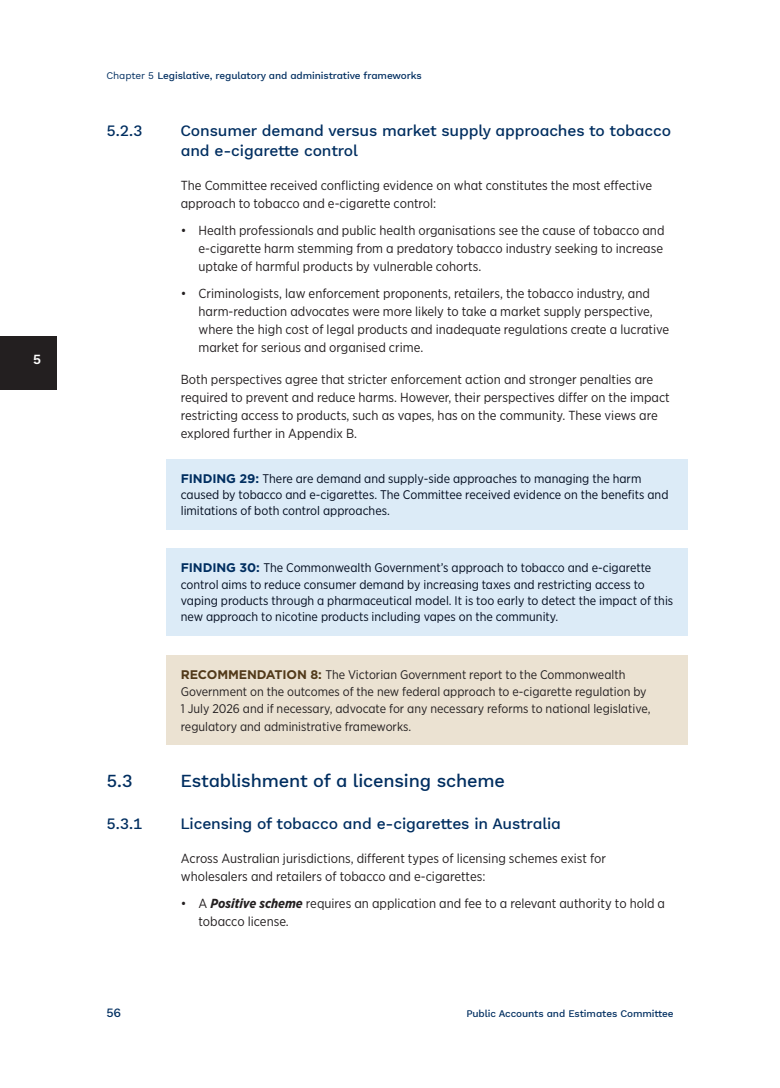
<style>
.page{position:relative;width:780px;height:1088px;background:#fff}
.page>*{position:absolute;margin:0;border:0;box-sizing:border-box;transform-origin:0 0}
.t1{font:500 18.12px "Work Sans";letter-spacing:-.01em;color:#002e60}
.t2{font:500 15.62px/19.5px "Work Sans";letter-spacing:-.01em;color:#002e60}
.t3{font:600 13.75px "Work Sans";color:#fff}
.t4{font:13.12px/18px "Gotham Narrow";color:#231f20}
.t5{font:12.5px/16.2px "Gotham Narrow";color:#000a1d}
.t6{font:12.5px/17.1px "Gotham Narrow";color:#231f20}
.t7{font:700 12.5px "Gotham";color:#523a1a}
.t8{font:500 12.5px "Work Sans";color:#002e60}
.t9{font:500 10px "Work Sans";letter-spacing:-.01em;color:#002e60}
.s1{font-weight:400}
.s2{font-family:"Gotham";font-weight:700;color:#002e60}
.s3{font-family:"Gotham";font-weight:700;color:#523a1a}
.s4{font-weight:700;font-style:italic}
</style>
<div class="page">
<div style="left:0;top:337px;width:57px;height:53px;background:#231f20"></div>
<div style="left:167px;top:459px;width:520px;height:70px;background:#dcebf7"></div>
<div style="left:167px;top:548px;width:520px;height:87px;background:#dcebf7"></div>
<div style="left:167px;top:655px;width:520px;height:90px;background:#ebe2d2"></div>
<p class="t3" style="left:33px;top:348px;width:10px">5</p>
<p class="t9" style="left:106px;top:68px;width:317px"><span class="s1">Chapter 5</span> Legislative, regulatory and administrative frameworks</p>
<p class="t2" style="left:106px;top:120px;width:38px">5.2.3</p>
<p class="t2" style="left:180px;top:120px;width:492px">Consumer demand versus market supply approaches to tobacco and e‑cigarette control</p>
<p class="t4" style="left:181px;top:176px;width:473px">The Committee received conflicting evidence on what constitutes the most effective approach to tobacco and e‑cigarette control:</p>
<p class="t4" style="left:198px;top:221px;width:467px;text-align:justify;text-indent:-18px">• Health professionals and public health organisations see the cause of tobacco and e‑cigarette harm stemming from a predatory tobacco industry seeking to increase uptake of harmful products by vulnerable cohorts.</p>
<p class="t4" style="left:198px;top:284px;width:472px;text-indent:-18px">• Criminologists, law enforcement proponents, retailers, the tobacco industry, and harm‑reduction advocates were more likely to take a market supply perspective, where the high cost of legal products and inadequate regulations create a lucrative market for serious and organised crime.</p>
<p class="t4" style="left:181px;top:370px;width:490px">Both perspectives agree that stricter enforcement action and stronger penalties are required to prevent and reduce harms. However, their perspectives differ on the impact restricting access to products, such as vapes, has on the community. These views are explored further in Appendix B.</p>
<p class="t5" style="left:181px;top:470px;width:489px"><span class="s2">FINDING 29:</span> There are demand and supply‑side approaches to managing the harm caused by tobacco and e‑cigarettes. The Committee received evidence on the benefits and limitations of both control approaches.</p>
<p class="t5" style="left:181px;top:559px;width:494px"><span class="s2">FINDING 30:</span> The Commonwealth Government’s approach to tobacco and e‑cigarette control aims to reduce consumer demand by increasing taxes and restricting access to vaping products through a pharmaceutical model. It is too early to detect the impact of this new approach to nicotine products including vapes on the community.</p>
<p class="t6" style="left:181px;top:666px;width:471px;text-indent:130px"><span class="s3">8:</span> The Victorian Government report to the Commonwealth Government on the outcomes of the new federal approach to e‑cigarette regulation by 1 July 2026 and if necessary, advocate for any necessary reforms to national legislative, regulatory and administrative frameworks.</p>
<p class="t7" style="left:181px;top:666px;width:19px">RECOMMENDATION</p>
<h1 class="t1" style="left:106px;top:767px;width:28px">5.3</h1>
<h1 class="t1" style="left:180px;top:767px;width:326px">Establishment of a licensing scheme</h1>
<p class="t2" style="left:106px;top:813px;width:38px">5.3.1</p>
<p class="t2" style="left:180px;top:813px;width:382px">Licensing of tobacco and e‑cigarettes in Australia</p>
<p class="t4" style="left:181px;top:849px;width:427px">Across Australian jurisdictions, different types of licensing schemes exist for wholesalers and retailers of tobacco and e‑cigarettes:</p>
<p class="t4" style="left:198px;top:894px;width:468px;text-indent:-18px">• A <span class="s4">Positive scheme</span> requires an application and fee to a relevant authority to hold a tobacco license.</p>
<p class="t8" style="left:106px;top:1003px;width:16px">56</p>
<p class="t9" style="left:466px;top:1006px;width:209px">Public Accounts and Estimates Committee</p>
</div>
